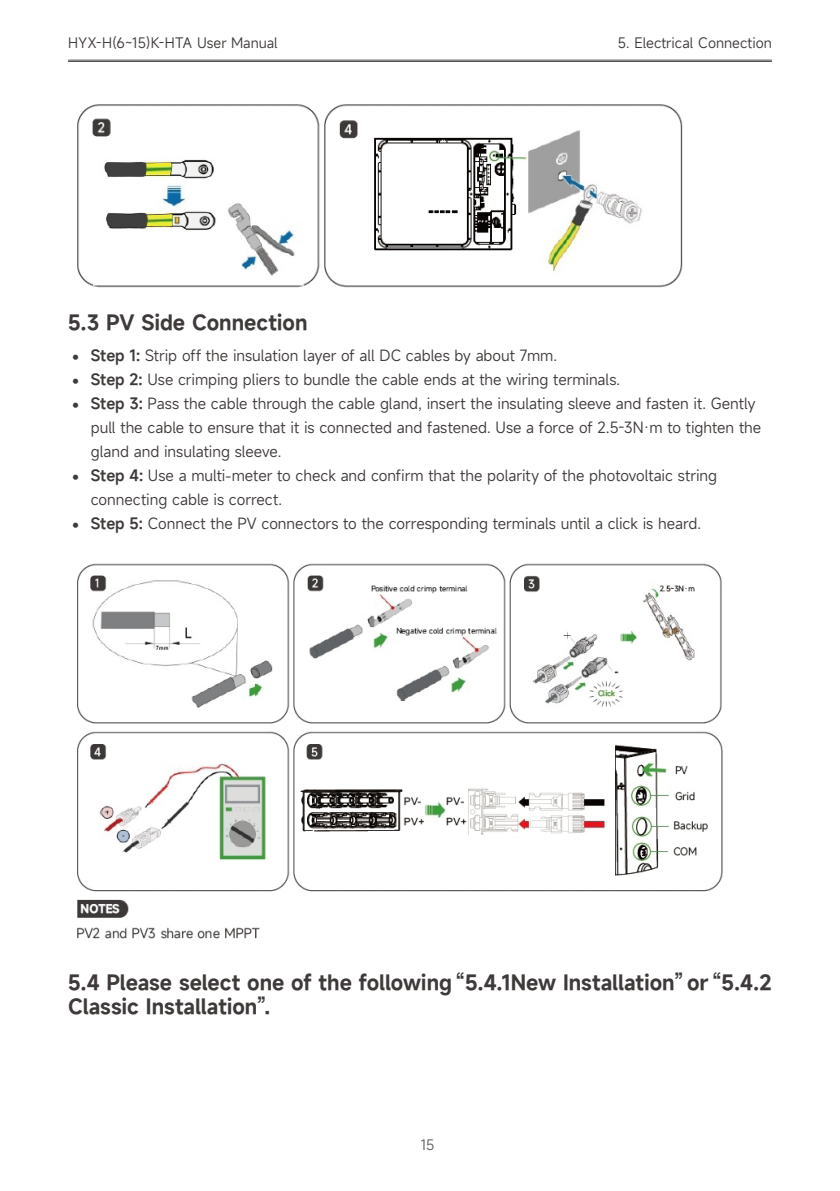
<style>
.page{position:relative;width:840px;height:1191px;background:#fff}
.page>*{position:absolute;margin:0;border:0;box-sizing:border-box;transform-origin:0 0}
.t1{font:600 20px/24px "Mi Sans";color:#3e3a39}
.t2{font:15px/24px "Mi Sans";color:#3e3a39}
.t3{font:14px "Mi Sans";color:#3e3a39}
.t4{font:14px "Mi Sans";color:#626060}
.s1{font-weight:600}
</style>
<div class="page">
<hr style="left:68px;top:60px;width:703px;height:1px;background:#4c4948">
<hr style="left:68px;top:61px;width:703px;height:1px;background:#4c4948">
<img style="left:77px;top:104px;width:606px;height:184px">
<img style="left:77px;top:563px;width:646px;height:376px">
<p class="t3" style="left:68px;top:34px;width:211px">HYX-H(6~15)K-HTA User Manual</p>
<p class="t3" style="left:617px;top:34px;width:155px">5. Electrical Connection</p>
<h1 class="t1" style="left:68px;top:311px;width:241px">5.3 PV Side Connection</h1>
<p class="t2" style="left:68px;top:344px;width:490px"><span class="s1">• Step 1:</span> Strip off the insulation layer of all DC cables by about 7mm.</p>
<p class="t2" style="left:68px;top:368px;width:553px"><span class="s1">• Step 2:</span> Use crimping pliers to bundle the cable ends at the wiring terminals.</p>
<p class="t2" style="left:91px;top:392px;width:671px;text-indent:-23px"><span class="s1">• Step 3:</span> Pass the cable through the cable gland, insert the insulating sleeve and fasten it. Gently pull the cable to ensure that it is connected and fastened. Use a force of 2.5-3N·m to tighten the gland and insulating sleeve.</p>
<p class="t2" style="left:91px;top:464px;width:627px;text-indent:-23px"><span class="s1">• Step 4:</span> Use a multi-meter to check and confirm that the polarity of the photovoltaic string connecting cable is correct.</p>
<p class="t2" style="left:68px;top:512px;width:634px"><span class="s1">• Step 5:</span> Connect the PV connectors to the corresponding terminals until a click is heard.</p>
<h1 class="t1" style="left:68px;top:970px;width:704px">5.4 Please select one of the following “5.4.1New Installation” or “5.4.2<br>Classic Installation”.</h1>
<p class="t4" style="left:420px;top:1135px;width:15px">15</p>
</div>
